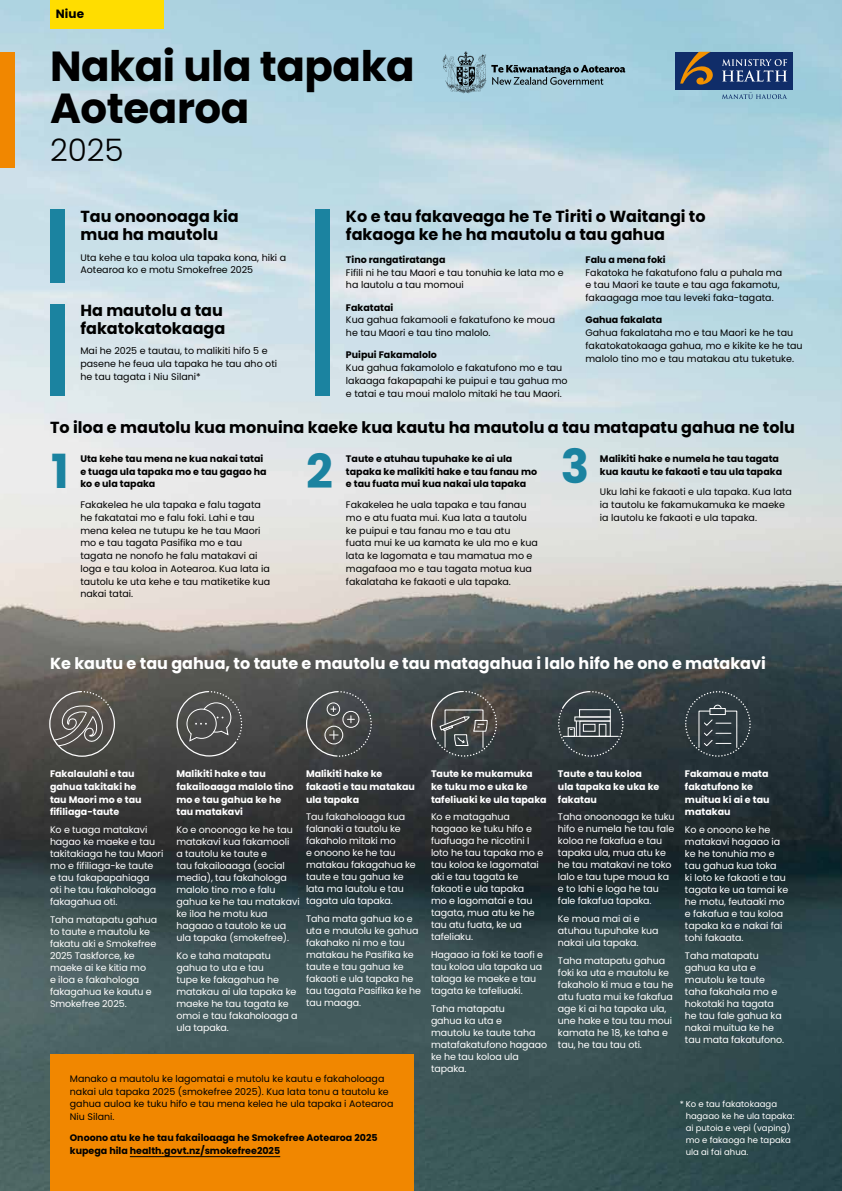
<style>
.page{position:relative;width:842px;height:1191px;background:#fff}
.page>*{position:absolute;margin:0;border:0;box-sizing:border-box;transform-origin:0 0}
.t1{font:700 47px "Poppins";color:#1b83a0}
.t2{font:700 42px "Poppins";letter-spacing:-.01em;color:#000}
.H1b{font:300 31px "Poppins";color:#000}
.H2_larger{font:700 16px/18px "Poppins";color:#000}
.t3{font:700 16px "Poppins";color:#fff}
.t4{font:700 12px "Poppins";color:#000}
.List{font:9.5px/12px "Poppins";letter-spacing:-.01em;color:#fff}
.Body{font:9.5px/12.8px "Poppins";color:#000}
.Body-2{font:700 9.5px/12.8px "Poppins";color:#000}
.t5{font:700 9.5px/12.8px "Poppins";color:#fff}
.Asterisk{font:8.5px/11.7px "Poppins";color:#fff}
</style>
<div class="page">
<img style="left:0;top:0;width:842px;height:1191px">
<div style="left:0;top:52px;width:14px;height:115px;background:#f18700"></div>
<div style="left:50px;top:0;width:113px;height:28px;background:#fd0"></div>
<div style="left:50px;top:209px;width:14px;height:73px;background:#1b83a0"></div>
<div style="left:315px;top:209px;width:15px;height:186px;background:#1b83a0"></div>
<div style="left:50px;top:304px;width:14px;height:91px;background:#1b83a0"></div>
<svg style="left:49px;top:691px;width:66px;height:66px;background:#67645f"></svg>
<svg style="left:176px;top:691px;width:66px;height:65px;background:#595a58"></svg>
<svg style="left:306px;top:691px;width:66px;height:66px;background:#535454"></svg>
<svg style="left:431px;top:691px;width:66px;height:65px;background:#535554"></svg>
<svg style="left:558px;top:691px;width:66px;height:66px;background:#444e51"></svg>
<hr style="left:563px;top:736px;width:55px;height:1px;background:#fff">
<svg style="left:698px;top:704px;width:40px;height:44px;background:#455055"></svg>
<div style="left:685px;top:691px;width:66px;height:66px;border:1px dashed #fff;border-radius:50%"></div>
<svg style="left:443px;top:52px;width:182px;height:41px;background:#8cb0bd"></svg>
<div style="left:675px;top:52px;width:117px;height:38px;background:#102d69"></div>
<svg style="left:722px;top:59px;width:65px;height:23px"></svg>
<svg style="left:722px;top:93px;width:65px;height:6px"></svg>
<svg style="left:680px;top:52px;width:33px;height:33px"></svg>
<div style="left:50px;top:1054px;width:364px;height:137px;background:#f18700"></div>
<hr style="left:130px;top:1156px;width:150px;height:1px;background:#000">
<h1 class="t4" style="left:56px;top:7px;width:30px">Niue</h1>
<h1 class="t2" style="left:50px;top:42px;width:366px">Nakai ula tapaka</h1>
<h1 class="t2" style="left:50px;top:84px;width:201px">Aotearoa</h1>
<p class="H1b" style="left:50px;top:132px;width:75px">2025</p>
<h2 class="H2_larger" style="left:80px;top:207px;width:160px">Tau onoonoaga kia mua ha mautolu</h2>
<p class="Body" style="left:80px;top:251px;width:207px">Uta kehe e tau koloa ula tapaka kona, hiki a<br>Aotearoa ko e motu Smokefree 2025</p>
<p class="H2_larger" style="left:80px;top:301px;width:146px">Ha mautolu a tau fakatokatokaaga</p>
<p class="Body" style="left:80px;top:345px;width:198px">Mai he 2025 e tautau, to malikiti hifo 5 e pasene he feua ula tapaka he tau aho oti he tau tagata i Niu Silani*</p>
<h2 class="H2_larger" style="left:346px;top:207px;width:361px">Ko e tau fakaveaga he Te Tiriti o Waitangi to fakaoga ke he ha mautolu a tau gahua</h2>
<h3 class="Body-2" style="left:346px;top:253px;width:101px">Tino rangatiratanga</h3>
<p class="Body" style="left:346px;top:266px;width:219px">Fifili ni he tau Maori e tau tonuhia ke lata mo e ha lautolu a tau momoui</p>
<h3 class="Body-2" style="left:346px;top:301px;width:49px">Fakatatai</h3>
<p class="Body" style="left:346px;top:314px;width:211px">Kua gahua fakamooli e fakatufono ke moua he tau Maori e tau tino malolo.</p>
<h3 class="Body-2" style="left:346px;top:348px;width:92px">Puipui Fakamalolo</h3>
<p class="Body" style="left:346px;top:361px;width:223px">Kua gahua fakamololo e fakatufono mo e tau lakaaga fakapapahi ke puipui e tau gahua mo e tatai e tau moui malolo mitaki he tau Maori.</p>
<h3 class="Body-2" style="left:585px;top:253px;width:82px">Falu a mena foki</h3>
<p class="Body" style="left:585px;top:266px;width:198px">Fakatoka he fakatufono falu a puhala ma e tau Maori ke taute e tau aga fakamotu, fakaagaga moe tau leveki faka-tagata.</p>
<h3 class="Body-2" style="left:585px;top:314px;width:78px">Gahua fakalata</h3>
<p class="Body" style="left:585px;top:326px;width:219px">Gahua fakalataha mo e tau Maori ke he tau fakatokatokaaga gahua, mo e kikite ke he tau malolo tino mo e tau matakau atu tuketuke.</p>
<h2 class="H2_larger" style="left:50px;top:418px;width:746px">To iloa e mautolu kua monuina kaeke kua kautu ha mautolu a tau matapatu gahua ne tolu</h2>
<h1 class="t1" style="left:51px;top:444px;width:19px">1</h1>
<p class="Body-2" style="left:80px;top:452px;width:188px">Uta kehe tau mena ne kua nakai tatai e tuaga ula tapaka mo e tau gagao ha ko e ula tapaka</p>
<p class="Body" style="left:80px;top:498px;width:191px">Fakakelea he ula tapaka e falu tagata he fakatatai mo e falu foki. Lahi e tau mena kelea ne tutupu ke he tau Maori mo e tau tagata Pasifika mo e tau tagata ne nonofo he falu matakavi ai loga e tau koloa in Aotearoa. Kua lata ia tautolu ke uta kehe e tau matiketike kua nakai tatai.</p>
<h1 class="t1" style="left:561px;top:439px;width:30px">3</h1>
<p class="Body-2" style="left:600px;top:452px;width:184px">Malikiti hake e numela he tau tagata kua kautu ke fakaoti e tau ula tapaka</p>
<p class="Body" style="left:600px;top:486px;width:193px">Uku lahi ke fakaoti e ula tapaka. Kua lata ia tautolu ke fakamukamuka ke maeke ia lautolu ke fakaoti e ula tapaka.</p>
<h1 class="t1" style="left:306px;top:444px;width:28px">2</h1>
<p class="Body-2" style="left:346px;top:452px;width:193px">Taute e atuhau tupuhake ke ai ula tapaka ke malikiti hake e tau fanau mo e tau fuata mui kua nakai ula tapaka</p>
<p class="Body" style="left:346px;top:498px;width:193px">Fakakelea he uala tapaka e tau fanau mo e atu fuata mui. Kua lata a tautolu ke puipui e tau fanau mo e tau atu fuata mui ke ua kamata ke ula mo e kua lata ke lagomata e tau mamatua mo e magafaoa mo e tau tagata motua kua fakalataha ke fakaoti e ula tapaka.</p>
<h2 class="t3" style="left:50px;top:654px;width:717px">Ke kautu e tau gahua, to taute e mautolu e tau matagahua i lalo hifo he ono e matakavi</h2>
<h3 class="t5" style="left:50px;top:767px;width:93px">Fakalaulahi e tau gahua takitaki he tau Maori mo e tau fifiliaga-taute</h3>
<p class="List" style="left:50px;top:823px;width:115px">Ko e tuaga matakavi hagao ke maeke e tau takitakiaga he tau Maori mo e fifiliaga-ke taute<br>e tau fakapapahiaga oti he tau fakaholoaga fakagahua oti.</p>
<p class="List" style="left:50px;top:913px;width:109px">Taha matapatu gahua to taute e mautolu ke fakatu aki e Smokefree<br>2025 Taskforce, ke maeke ai ke kitia mo<br>e iloa e fakahologa fakagahua ke kautu e<br>Smokefree 2025.</p>
<h3 class="t5" style="left:176px;top:767px;width:119px">Malikiti hake e tau fakailoaaga malolo tino mo e tau gahua ke he tau matakavi</h3>
<p class="List" style="left:176px;top:823px;width:125px">Ko e onoonoga ke he tau matakavi kua fakamooli<br>a tautolu ke taute e<br>tau fakailoaaga (social media), tau fakahologa malolo tino mo e falu gahua ke he tau matakavi ke iloa he motu kua hagaao a tautolo ke ua ula tapaka (smokefree).</p>
<p class="List" style="left:176px;top:949px;width:123px">Ko e taha matapatu gahua to uta e tau<br>tupe ke fakagahua he matakau ai ula tapaka ke maeke he tau tagata ke omoi e tau fakaholoaga a ula tapaka.</p>
<h3 class="t5" style="left:306px;top:767px;width:111px">Malikiti hake ke fakaoti e tau matakau ula tapaka</h3>
<p class="List" style="left:306px;top:811px;width:111px">Tau fakaholoaga kua falanaki a tautolu ke fakaholo mitaki mo<br>e onoono ke he tau matakau fakagahua ke taute e tau gahua ke lata ma lautolu e tau tagata ula tapaka.</p>
<p class="List" style="left:306px;top:912px;width:117px">Taha mata gahua ko e uta e mautolu ke gahua fakahako ni mo e tau matakau he Pasifika ke taute e tau gahua ke fakaoti e ula tapaka he tau tagata Pasifika ke he tau maaga.</p>
<p class="Body" style="left:70px;top:1072px;width:325px">Manako a mautolu ke lagomatai e mutolu ke kautu e fakaholoaga nakai ula tapaka 2025 (smokefree 2025). Kua lata tonu a tautolu ke gahua auloa ke tuku hifo e tau mena kelea he ula tapaka i Aotearoa Niu Silani.</p>
<p class="Body-2" style="left:70px;top:1131px;width:309px">Onoono atu ke he tau fakailoaaga he Smokefree Aotearoa 2025 kupega hila health.govt.nz/smokefree2025</p>
<h3 class="t5" style="left:431px;top:767px;width:117px">Taute ke mukamuka<br>ke tuku mo e uka ke tafeliuaki ke ula tapaka</h3>
<p class="List" style="left:431px;top:811px;width:114px">Ko e matagahua hagaao ke tuku hifo e fuafuaga he nicotini I loto he tau tapaka mo e tau koloa ke lagomatai aki e tau tagata ke fakaoti e ula tapaka<br>mo e lagomatai e tau tagata, mua atu ke he tau atu fuata, ke ua tafeliaku.</p>
<p class="List" style="left:431px;top:948px;width:114px">Hagaao ia foki ke taofi e tau koloa ula tapaka ua talaga ke maeke e tau tagata ke tafeliuaki.</p>
<p class="List" style="left:431px;top:1002px;width:118px">Taha matapatu<br>gahua ka uta e<br>mautolu ke taute taha matafakatufono hagaao ke he tau koloa ula tapaka.</p>
<h3 class="t5" style="left:558px;top:767px;width:103px">Taute e tau koloa ula tapaka ke uka ke fakatau</h3>
<p class="List" style="left:558px;top:811px;width:118px">Taha onoonoaga ke tuku hifo e numela he tau fale koloa ne fakafua e tau tapaka ula, mua atu ke he tau matakavi ne toko lalo e tau tupe moua ka e to lahi e loga he tau fale fakafua tapaka.</p>
<p class="List" style="left:558px;top:912px;width:102px">Ke moua mai ai e atuhau tupuhake kua nakai ula tapaka.</p>
<p class="List" style="left:558px;top:954px;width:117px">Taha matapatu gahua foki ka uta e mautolu ke fakaholo ki mua e tau he atu fuata mui ke fakafua age ki ai ha tapaka ula, une hake e tau tau moui kamata he 18, ke taha e tau, he tau tau oti.</p>
<h3 class="t5" style="left:685px;top:767px;width:86px">Fakamau e mata fakatufono ke muitua ki ai e tau matakau</h3>
<p class="List" style="left:685px;top:823px;width:105px">Ko e onoono ke he matakavi hagaao ia ke he tonuhia mo e tau gahua kua toka<br>ki loto ke fakaoti e tau tagata ke ua tamai ke he motu, feutaaki mo e fakafua e tau koloa tapaka ka e nakai fai tohi fakaata.</p>
<p class="List" style="left:685px;top:949px;width:101px">Taha matapatu gahua ka uta e mautolu ke taute taha fakahala mo e hokotaki ha tagata he tau fale gahua ka nakai muitua ke he tau mata fakatufono.</p>
<p class="Asterisk" style="left:686px;top:1098px;width:110px;text-indent:-6px">* Ko e tau fakatokaaga hagaao ke he ula tapaka: ai putoia e vepi (vaping) mo e fakaoga he tapaka ula ai fai ahua.</p>
</div>
